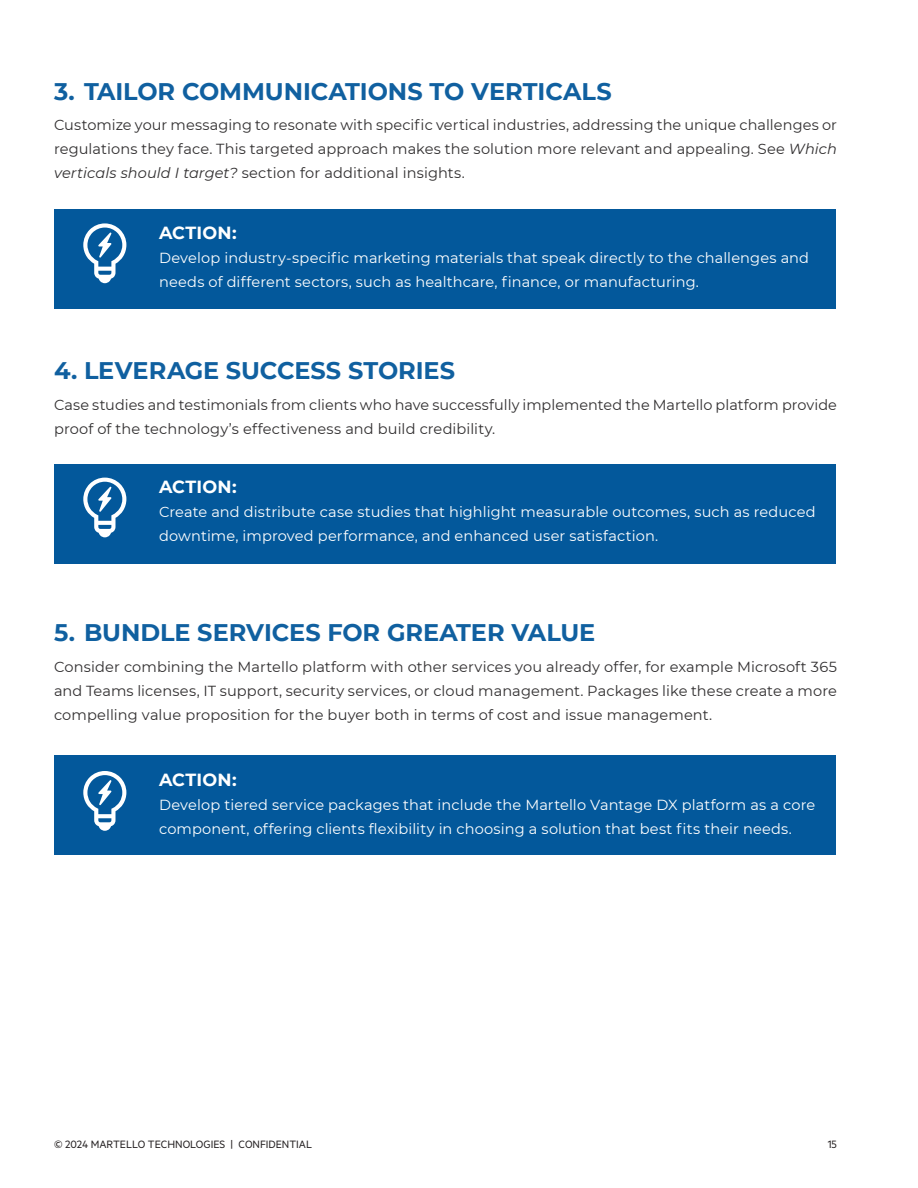
<style>
.page{position:relative;width:918px;height:1188px;background:#fff}
.page>*{position:absolute;margin:0;border:0;box-sizing:border-box;transform-origin:0 0}
.t1{font:700 24px "Montserrat";letter-spacing:-.005em;color:#1060a0}
.t2{font:700 17.55px "Montserrat";letter-spacing:.01em;color:#fff}
.t3{font:14.55px/24px "Montserrat";letter-spacing:.005em;color:#312f30;text-align:justify}
.t4{font:14.55px/24px "Montserrat";letter-spacing:.005em;color:#fff}
.t5{font:12px "Metric";color:#231f20}
.s1{font-style:italic}
</style>
<div class="page">
<div style="left:54px;top:209px;width:782px;height:100px;background:#03589b"></div>
<div style="left:54px;top:465px;width:782px;height:99px;background:#03589b"></div>
<div style="left:54px;top:755px;width:782px;height:100px;background:#03589b"></div>
<svg style="left:83px;top:223px;width:43px;height:60px"></svg>
<svg style="left:83px;top:478px;width:43px;height:59px"></svg>
<svg style="left:83px;top:771px;width:43px;height:60px"></svg>
<p class="t1" style="left:54px;top:74px;width:559px">3. TAILOR COMMUNICATIONS TO VERTICALS</p>
<p class="t3" style="left:54px;top:113px;width:785px">Customize your messaging to resonate with specific vertical industries, addressing the unique challenges or regulations they face. This targeted approach makes the solution more relevant and appealing. See <span class="s1">Which verticals should I target?</span> section for additional insights.</p>
<p class="t2" style="left:159px;top:220px;width:79px">ACTION:</p>
<p class="t4" style="left:159px;top:245px;width:652px">Develop industry-specific marketing materials that speak directly to the challenges and needs of different sectors, such as healthcare, finance, or manufacturing.</p>
<p class="t1" style="left:54px;top:353px;width:403px">4. LEVERAGE SUCCESS STORIES</p>
<p class="t3" style="left:54px;top:392px;width:784px">Case studies and testimonials from clients who have successfully implemented the Martello platform provide proof of the technology’s effectiveness and build credibility.</p>
<p class="t2" style="left:159px;top:474px;width:79px">ACTION:</p>
<p class="t4" style="left:159px;top:499px;width:658px">Create and distribute case studies that highlight measurable outcomes, such as reduced downtime, improved performance, and enhanced user satisfaction.</p>
<p class="t1" style="left:54px;top:615px;width:543px">5. BUNDLE SERVICES FOR GREATER VALUE</p>
<p class="t3" style="left:54px;top:654px;width:785px">Consider combining the Martello platform with other services you already offer, for example Microsoft 365 and Teams licenses, IT support, security services, or cloud management. Packages like these create a more compelling value proposition for the buyer both in terms of cost and issue management.</p>
<p class="t2" style="left:159px;top:767px;width:79px">ACTION:</p>
<p class="t4" style="left:159px;top:792px;width:658px">Develop tiered service packages that include the Martello Vantage DX platform as a core component, offering clients flexibility in choosing a solution that best fits their needs.</p>
<p class="t5" style="left:54px;top:1138px;width:260px">© 2024 MARTELLO TECHNOLOGIES | CONFIDENTIAL</p>
<p class="t5" style="left:828px;top:1138px;width:11px">15</p>
</div>
